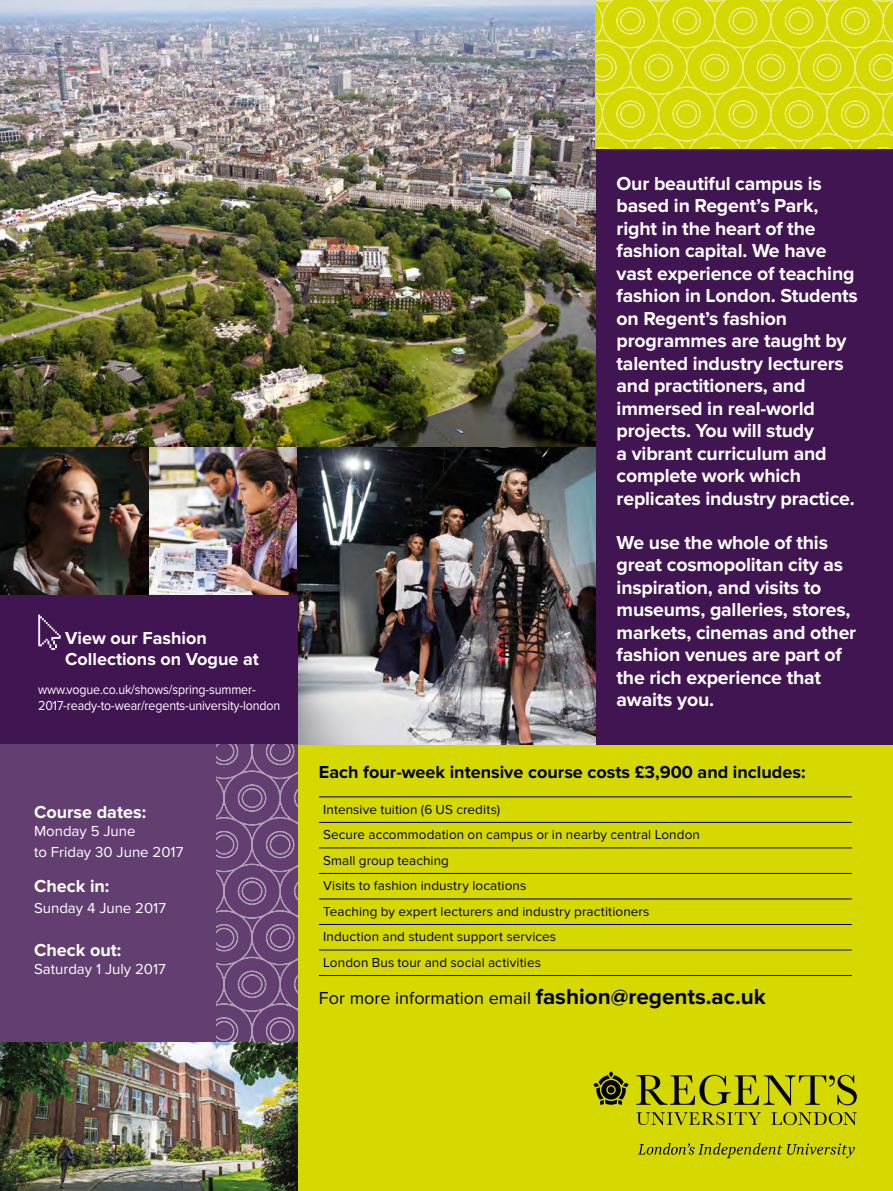
<style>
.page{position:relative;width:893px;height:1191px;background:#fff}
.page>*{position:absolute;margin:0;border:0;box-sizing:border-box;transform-origin:0 0}
.t1{font:700 19.5px/22.5px "Proxima Nova";letter-spacing:-.01em;color:#fff}
.t2{font:700 18px/21.6px "Proxima Nova";color:#fff}
.t3{font:700 18px "Proxima Nova";color:#000}
.t4{font:18px "Proxima Nova";color:#000}
.t5{font:15px/21.6px "Proxima Nova";color:#fff}
.t6{font:13.5px/25.5px "Proxima Nova";letter-spacing:.005em;color:#000}
.t7{font:13.5px/16.2px "Proxima Nova";letter-spacing:-.01em;color:#fff;scale:.92 1}
.s1{font-weight:700;font-size:22.5px}
</style>
<div class="page">
<div style="left:298px;top:744px;width:595px;height:447px;background:#d5d900"></div>
<img style="left:0;top:1042px;width:298px;height:149px">
<div style="left:595px;top:0;width:298px;height:744px;background:#401552"></div>
<svg style="left:771px;top:1112px;width:86px;height:13px"></svg>
<svg style="left:636px;top:1112px;width:125px;height:13px"></svg>
<svg style="left:636px;top:1074px;width:221px;height:31px"></svg>
<svg style="left:593px;top:1071px;width:35px;height:34px"></svg>
<svg style="left:638px;top:1142px;width:217px;height:16px"></svg>
<img style="left:0;top:446px;width:298px;height:149px">
<img style="left:298px;top:446px;width:297px;height:298px">
<img style="left:0;top:0;width:595px;height:446px">
<svg style="left:319px;top:797px;width:533px;height:154px"></svg>
<hr style="left:319px;top:796px;width:533px;height:1px;background:#000">
<hr style="left:319px;top:822px;width:533px;height:1px;background:#000">
<hr style="left:319px;top:847px;width:533px;height:1px;background:#000">
<hr style="left:319px;top:873px;width:533px;height:1px;background:#000">
<hr style="left:319px;top:898px;width:533px;height:1px;background:#000">
<hr style="left:319px;top:924px;width:533px;height:1px;background:#000">
<hr style="left:319px;top:949px;width:533px;height:1px;background:#000">
<hr style="left:319px;top:975px;width:533px;height:1px;background:#000">
<div style="left:0;top:595px;width:298px;height:149px;background:#401552"></div>
<svg style="left:38px;top:614px;width:23px;height:36px"></svg>
<svg style="left:595px;top:0;width:298px;height:149px;background:#d8dc16"></svg>
<div style="left:0;top:744px;width:298px;height:298px;background:#633f71"></div>
<svg style="left:217px;top:744px;width:81px;height:298px"></svg>
<svg style="left:252px;top:984px;width:14px;height:13px"></svg>
<div style="left:252px;top:984px;width:14px;height:13px;border:1px solid #fff"></div>
<svg style="left:252px;top:984px;width:10px;height:9px"></svg>
<div style="left:252px;top:984px;width:10px;height:10px;border:1px solid #fff"></div>
<p class="t2" style="left:65px;top:628px;width:195px">View our Fashion<br>Collections on Vogue at</p>
<p class="t7" style="left:38px;top:682px;width:265px">www.vogue.co.uk/shows/spring-summer-<br>2017-ready-to-wear/regents-university-london</p>
<p class="t2" style="left:34px;top:802px;width:114px">Course dates:</p>
<p class="t5" style="left:34px;top:820px;width:151px">Monday 5 June<br>to Friday 30 June 2017</p>
<p class="t2" style="left:34px;top:876px;width:77px">Check in:</p>
<p class="t5" style="left:34px;top:898px;width:134px">Sunday 4 June 2017</p>
<p class="t2" style="left:34px;top:940px;width:89px">Check out:</p>
<p class="t5" style="left:34px;top:959px;width:133px">Saturday 1 July 2017</p>
<p class="t1" style="left:617px;top:173px;width:243px">Our beautiful campus is based in Regent’s Park, right in the heart of the fashion capital. We have vast experience of teaching fashion in London. Students on Regent’s fashion programmes are taught by talented industry lecturers and practitioners, and immersed in real-world projects. You will study<br>a vibrant curriculum and complete work which replicates industry practice.</p>
<p class="t1" style="left:617px;top:532px;width:241px">We use the whole of this great cosmopolitan city as inspiration, and visits to museums, galleries, stores, markets, cinemas and other fashion venues are part of the rich experience that awaits you.</p>
<p class="t3" style="left:319px;top:761px;width:488px">Each four-week intensive course costs £3,900 and includes:</p>
<p class="t6" style="left:323px;top:796px;width:378px">Intensive tuition (6 US credits)<br>Secure accommodation on campus or in nearby central London Small group teaching<br>Visits to fashion industry locations<br>Teaching by expert lecturers and industry practitioners Induction and student support services<br>London Bus tour and social activities</p>
<p class="t4" style="left:319px;top:987px;width:448px">For more information email <span class="s1">fashion@regents.ac.uk</span></p>
</div>
